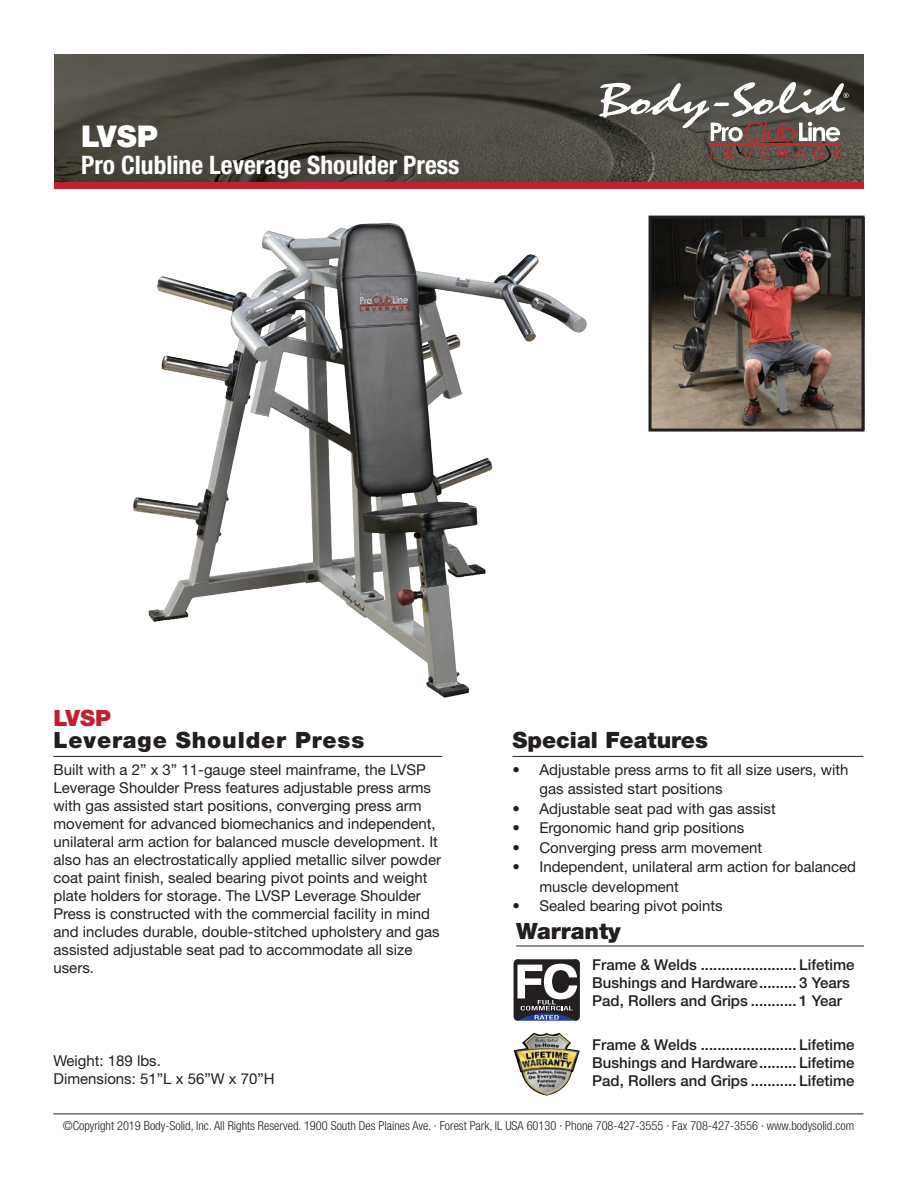
<style>
.page{position:relative;width:918px;height:1188px;background:#fff}
.page>*{position:absolute;margin:0;border:0;box-sizing:border-box;transform-origin:0 0}
.t1{font:900 30px "Helvetica Neue LT Std";color:#fff}
.t2{font:700 condensed 25.5px "Helvetica Neue LT Std";color:#fff}
.t3{font:900 22.5px "Helvetica Neue LT Std";color:#231f20}
.t4{font:900 22.5px "Helvetica Neue LT Std";letter-spacing:.04em;color:#231f20}
.t5{font:900 22.5px "Helvetica Neue LT Std";color:#c21f31}
.t6{font:15px/18px "Helvetica Neue LT Std";color:#231f20}
.t7{font:500 15px/18px "Helvetica Neue LT Std";color:#231f20}
.t8{font:300 condensed 12.3px "Helvetica Neue LT Std";color:#231f20}
</style>
<div class="page">
<hr style="left:53px;top:1114px;width:810px;height:1px;background:#231f20">
<img style="left:54px;top:54px;width:810px;height:128px">
<div style="left:54px;top:182px;width:810px;height:7px;background:#c21f31"></div>
<hr style="left:710px;top:144px;width:131px;height:2px;background:#d1232a">
<svg style="left:599px;top:82px;width:250px;height:60px"></svg>
<svg style="left:711px;top:150px;width:7px;height:9px"></svg>
<svg style="left:726px;top:150px;width:9px;height:9px"></svg>
<svg style="left:742px;top:150px;width:11px;height:9px"></svg>
<svg style="left:761px;top:150px;width:8px;height:9px"></svg>
<svg style="left:777px;top:150px;width:10px;height:9px"></svg>
<svg style="left:795px;top:150px;width:11px;height:9px"></svg>
<svg style="left:814px;top:150px;width:11px;height:9px"></svg>
<svg style="left:833px;top:150px;width:9px;height:9px"></svg>
<hr style="left:516px;top:946px;width:348px;height:1px;background:#231f20">
<svg style="left:514px;top:959px;width:66px;height:62px"></svg>
<img style="left:514px;top:1033px;width:66px;height:63px">
<hr style="left:53px;top:756px;width:389px;height:1px;background:#231f20">
<hr style="left:512px;top:756px;width:351px;height:1px;background:#231f20">
<img style="left:133px;top:223px;width:454px;height:475px">
<img style="left:653px;top:220px;width:208px;height:208px">
<div style="left:649px;top:216px;width:216px;height:216px;border:3px solid #231f20"></div>
<h1 class="t1" style="left:81px;top:118px;width:78px">LVSP</h1>
<h2 class="t2" style="left:81px;top:150px;width:380px">Pro Clubline Leverage Shoulder Press</h2>
<h3 class="t5" style="left:53px;top:704px;width:59px">LVSP</h3>
<h3 class="t4" style="left:53px;top:727px;width:312px">Leverage Shoulder Press</h3>
<p class="t6" style="left:53px;top:760px;width:389px">Built with a 2” x 3” 11-gauge steel mainframe, the LVSP Leverage Shoulder Press features adjustable press arms with gas assisted start positions, converging press arm movement for advanced biomechanics and independent, unilateral arm action for balanced muscle development. It also has an electrostatically applied metallic silver powder coat paint finish, sealed bearing pivot points and weight plate holders for storage. The LVSP Leverage Shoulder Press is constructed with the commercial facility in mind and includes durable, double-stitched upholstery and gas assisted adjustable seat pad to accommodate all size users.</p>
<p class="t6" style="left:53px;top:1051px;width:223px">Weight: 189 lbs.<br>Dimensions: 51”L x 56”W x 70”H</p>
<h3 class="t3" style="left:512px;top:727px;width:197px">Special Features</h3>
<p class="t6" style="left:539px;top:760px;width:311px;line-height:19.5px;text-indent:-27px">• Adjustable press arms to fit all size users, with gas assisted start positions</p>
<p class="t6" style="left:512px;top:799px;width:265px">• Adjustable seat pad with gas assist</p>
<p class="t6" style="left:512px;top:819px;width:233px">• Ergonomic hand grip positions</p>
<p class="t6" style="left:512px;top:838px;width:251px">• Converging press arm movement</p>
<p class="t6" style="left:539px;top:857px;width:318px;line-height:19.5px;text-indent:-27px">• Independent, unilateral arm action for balanced muscle development</p>
<p class="t6" style="left:512px;top:897px;width:212px">• Sealed bearing pivot points</p>
<h3 class="t3" style="left:516px;top:917px;width:106px">Warranty</h3>
<p class="t7" style="left:592px;top:956px;width:264px">Frame &amp; Welds ....................... Lifetime<br>Bushings and Hardware......... 3 Years<br>Pad, Rollers and Grips ........... 1 Year</p>
<p class="t7" style="left:592px;top:1035px;width:264px;text-align:justify">Frame &amp; Welds ....................... Lifetime Bushings and Hardware......... Lifetime Pad, Rollers and Grips ........... Lifetime</p>
<p class="t8" style="left:63px;top:1118px;width:793px">©Copyright 2019 Body-Solid, Inc. All Rights Reserved. 1900 South Des Plaines Ave. · Forest Park, IL USA 60130 · Phone 708-427-3555 · Fax 708-427-3556 · www.bodysolid.com</p>
</div>
